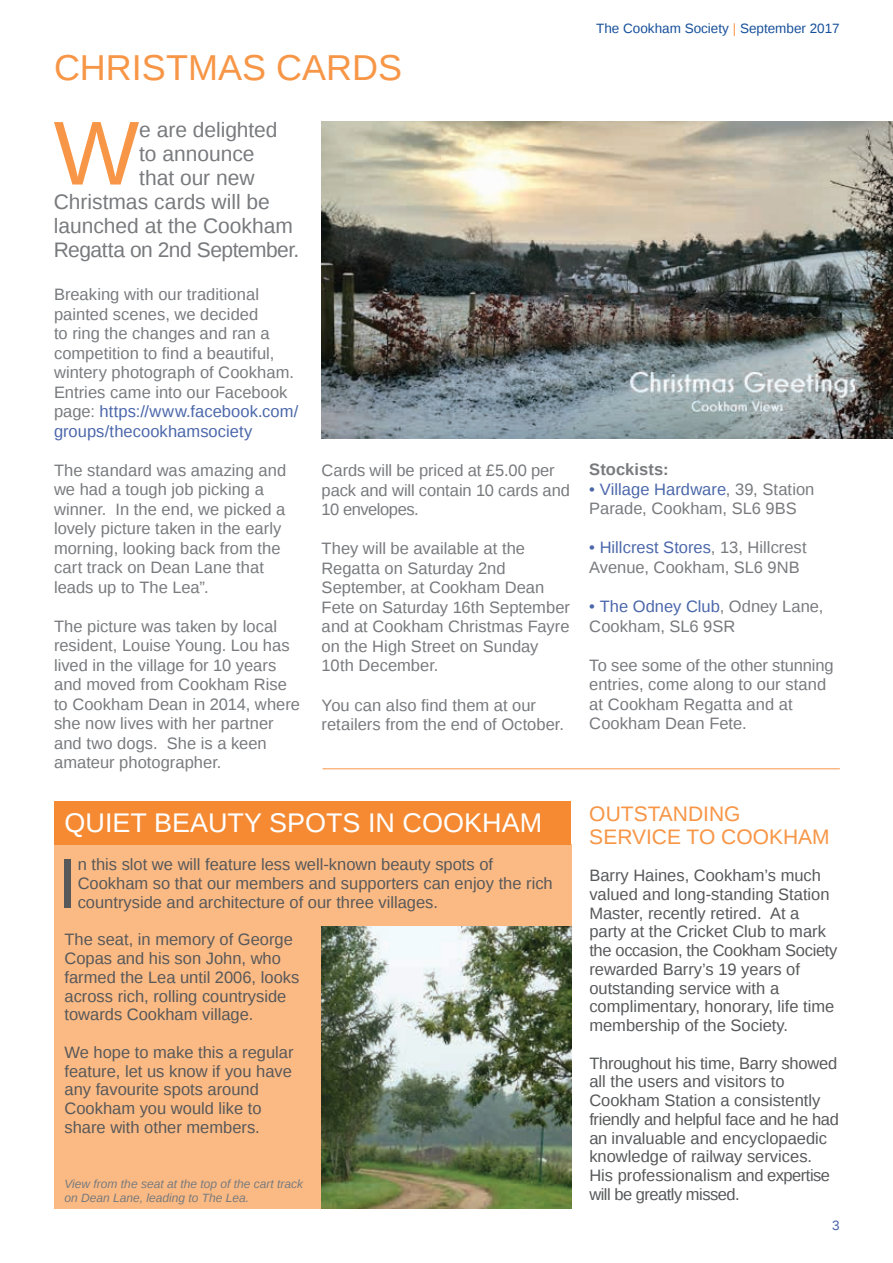
<style>
.page{position:relative;width:893px;height:1263px;background:#fff}
.page>*{position:absolute;margin:0;border:0;box-sizing:border-box;transform-origin:0 0}
.t1{font:90.75px "Liberation Sans";color:#f79647}
.t2{font:70.95px "Liberation Sans";color:#57585a}
.t3{font:36px "Liberation Sans";color:#f79647}
.t4{font:27px "Liberation Sans";color:#fff}
.t5{font:21px "Liberation Sans";letter-spacing:-.005em;color:#787a7d}
.t6{font:21px/22.5px "Liberation Sans";color:#f79647}
.t7{font:21px "Liberation Sans";letter-spacing:-.025em;color:#787a7d}
.t8{font:16.5px/19.5px "Liberation Sans";letter-spacing:.005em;color:#787a7d}
.t9{font:16.5px/18.8px "Liberation Sans";color:#57585a}
.t10{font:700 16.5px "Liberation Sans";letter-spacing:.005em;color:#787a7d}
.t11{font:13.5px "Liberation Sans";color:#164f9a}
.t12{font:13.5px "Liberation Sans";color:#4b67aa}
.t13{font:italic 12px/13.5px "Liberation Sans";color:#787a7d}
.s1{color:#4b67aa}
.s2{color:#f79647}
</style>
<div class="page">
<img style="left:322px;top:121px;width:571px;height:317px">
<div style="left:54px;top:845px;width:517px;height:364px;background:#fbba84"></div>
<div style="left:54px;top:801px;width:517px;height:44px;background:#f58a32"></div>
<img style="left:322px;top:926px;width:249px;height:283px">
<hr style="left:322px;top:768px;width:518px;height:1px;background:#f79647">
<h3 class="t3" style="left:54px;top:47px;width:350px">CHRISTMAS CARDS</h3>
<h1 class="t1" style="left:54px;top:102px;width:87px">W</h1>
<p class="t5" style="left:139px;top:117px;width:140px">e are delighted</p>
<p class="t5" style="left:139px;top:141px;width:117px">to announce</p>
<p class="t5" style="left:139px;top:165px;width:117px">that our new</p>
<p class="t5" style="left:54px;top:189px;width:217px">Christmas cards will be</p>
<p class="t5" style="left:54px;top:213px;width:241px">launched at the Cookham</p>
<p class="t7" style="left:54px;top:237px;width:247px">Regatta on 2nd September.</p>
<p class="t8" style="left:54px;top:285px;width:246px">Breaking with our traditional painted scenes, we decided<br>to ring the changes and ran a competition to find a beautiful, wintery photograph of Cookham.<br>Entries came into our Facebook page: <span class="s1">https://www.facebook.com/ groups/thecookhamsociety</span></p>
<p class="t8" style="left:54px;top:461px;width:234px">The standard was amazing and we had a tough job picking a winner. In the end, we picked a lovely picture taken in the early morning, looking back from the cart track on Dean Lane that leads up to The Lea”.</p>
<p class="t8" style="left:54px;top:617px;width:247px">The picture was taken by local resident, Louise Young. Lou has lived in the village for 10 years and moved from Cookham Rise to Cookham Dean in 2014, where she now lives with her partner and two dogs. She is a keen amateur photographer.</p>
<p class="t8" style="left:322px;top:461px;width:250px">Cards will be priced at £5.00 per pack and will contain 10 cards and<br>10 envelopes.</p>
<p class="t8" style="left:322px;top:539px;width:250px">They will be available at the<br>Regatta on Saturday 2nd<br>September, at Cookham Dean<br>Fete on Saturday 16th September and at Cookham Christmas Fayre on the High Street on Sunday<br>10th December.</p>
<p class="t8" style="left:322px;top:696px;width:244px">You can also find them at our retailers from the end of October.</p>
<h3 class="t4" style="left:65px;top:807px;width:479px">QUIET BEAUTY SPOTS IN COOKHAM</h3>
<h2 class="t2" style="left:58px;top:843px;width:21px">I</h2>
<p class="t9" style="left:78px;top:856px;width:477px">n this slot we will feature less well-known beauty spots of<br>Cookham so that our members and supporters can enjoy the rich countryside and architecture of our three villages.</p>
<p class="t9" style="left:65px;top:931px;width:236px">The seat, in memory of George<br>Copas and his son John, who farmed the Lea until 2006, looks across rich, rolling countryside towards Cookham village.</p>
<p class="t9" style="left:65px;top:1043px;width:230px">We hope to make this a regular feature, let us know if you have any favourite spots around<br>Cookham you would like to share with other members.</p>
<p class="t13" style="left:65px;top:1177px;width:240px">View from the seat at the top of the cart track on Dean Lane, leading to The Lea.</p>
<p class="t11" style="left:596px;top:20px;width:245px">The Cookham Society <span class="s2">|</span> September 2017</p>
<p class="t10" style="left:589px;top:458px;width:81px">Stockists:</p>
<p class="t8" style="left:589px;top:480px;width:227px"><span class="s1">• Village Hardware</span>, 39, Station<br>Parade, Cookham, SL6 9BS</p>
<p class="t8" style="left:589px;top:539px;width:219px"><span class="s1">• Hillcrest Stores</span>, 13, Hillcrest<br>Avenue, Cookham, SL6 9NB</p>
<p class="t8" style="left:589px;top:597px;width:236px"><span class="s1">• The Odney Club</span>, Odney Lane,<br>Cookham, SL6 9SR</p>
<p class="t8" style="left:589px;top:656px;width:246px">To see some of the other stunning entries, come along to our stand at Cookham Regatta and at<br>Cookham Dean Fete.</p>
<p class="t6" style="left:589px;top:803px;width:242px">OUTSTANDING<br>SERVICE TO COOKHAM</p>
<p class="t9" style="left:589px;top:867px;width:250px">Barry Haines, Cookham’s much valued and long-standing Station<br>Master, recently retired. At a party at the Cricket Club to mark the occasion, the Cookham Society rewarded Barry’s 19 years of outstanding service with a complimentary, honorary, life time membership of the Society.</p>
<p class="t9" style="left:589px;top:1054px;width:251px">Throughout his time, Barry showed all the users and visitors to<br>Cookham Station a consistently friendly and helpful face and he had an invaluable and encyclopaedic knowledge of railway services.<br>His professionalism and expertise will be greatly missed.</p>
<p class="t12" style="left:832px;top:1217px;width:9px">3</p>
</div>
